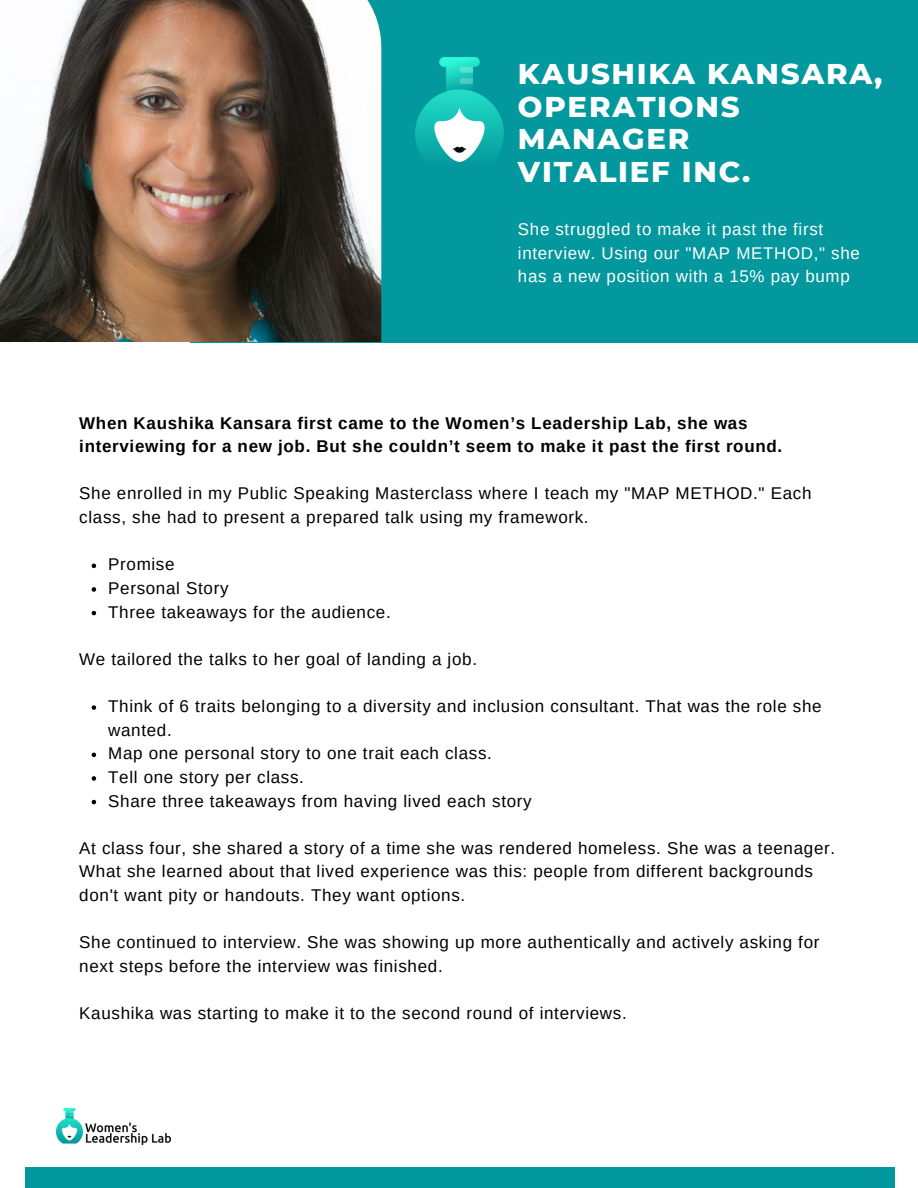
<style>
.page{position:relative;width:918px;height:1188px;background:#fff}
.page>*{position:absolute;margin:0;border:0;box-sizing:border-box;transform-origin:0 0}
.t1{font:800 29.25px/32.7px "Montserrat";letter-spacing:.06em;color:#fff}
.t2{font:16.95px/23.7px "Arimo";letter-spacing:.04em;color:#000}
.t3{font:700 16.95px/23.7px "Arimo";letter-spacing:.04em;color:#000}
.t4{font:16.95px/23.7px "Arimo";letter-spacing:.04em;color:#fff}
</style>
<div class="page">
<div style="left:190px;top:0;width:728px;height:342px;background:#03989e"></div>
<img style="left:57px;top:1109px;width:113px;height:36px">
<img style="left:415px;top:58px;width:88px;height:105px">
<img style="left:0;top:0;width:381px;height:342px">
<div style="left:25px;top:1167px;width:870px;height:21px;background:#03989e"></div>
<svg style="left:92px;top:564px;width:4px;height:4px"></svg>
<svg style="left:92px;top:587px;width:4px;height:5px"></svg>
<svg style="left:92px;top:611px;width:4px;height:4px"></svg>
<svg style="left:92px;top:705px;width:4px;height:5px"></svg>
<svg style="left:92px;top:753px;width:4px;height:4px"></svg>
<svg style="left:92px;top:776px;width:4px;height:5px"></svg>
<svg style="left:92px;top:800px;width:4px;height:4px"></svg>
<h1 class="t1" style="left:518px;top:57px;width:366px">KAUSHIKA KANSARA,<br>OPERATIONS<br>MANAGER<br>VITALIEF INC.</h1>
<p class="t4" style="left:518px;top:217px;width:343px">She struggled to make it past the first interview. Using our "MAP METHOD," she has a new position with a 15% pay bump</p>
<p class="t3" style="left:79px;top:411px;width:705px">When Kaushika Kansara first came to the Women’s Leadership Lab, she was interviewing for a new job. But she couldn’t seem to make it past the first round.</p>
<p class="t2" style="left:79px;top:482px;width:734px">She enrolled in my Public Speaking Masterclass where I teach my "MAP METHOD." Each class, she had to present a prepared talk using my framework.</p>
<p class="t2" style="left:108px;top:553px;width:284px">Promise<br>Personal Story<br>Three takeaways for the audience.</p>
<p class="t2" style="left:79px;top:647px;width:399px">We tailored the talks to her goal of landing a job.</p>
<p class="t2" style="left:108px;top:694px;width:715px">Think of 6 traits belonging to a diversity and inclusion consultant. That was the role she wanted.<br>Map one personal story to one trait each class.<br>Tell one story per class.<br>Share three takeaways from having lived each story</p>
<p class="t2" style="left:79px;top:836px;width:757px">At class four, she shared a story of a time she was rendered homeless. She was a teenager.<br>What she learned about that lived experience was this: people from different backgrounds don't want pity or handouts. They want options.</p>
<p class="t2" style="left:79px;top:931px;width:742px">She continued to interview. She was showing up more authentically and actively asking for next steps before the interview was finished.</p>
<p class="t2" style="left:79px;top:1001px;width:549px">Kaushika was starting to make it to the second round of interviews.</p>
</div>
